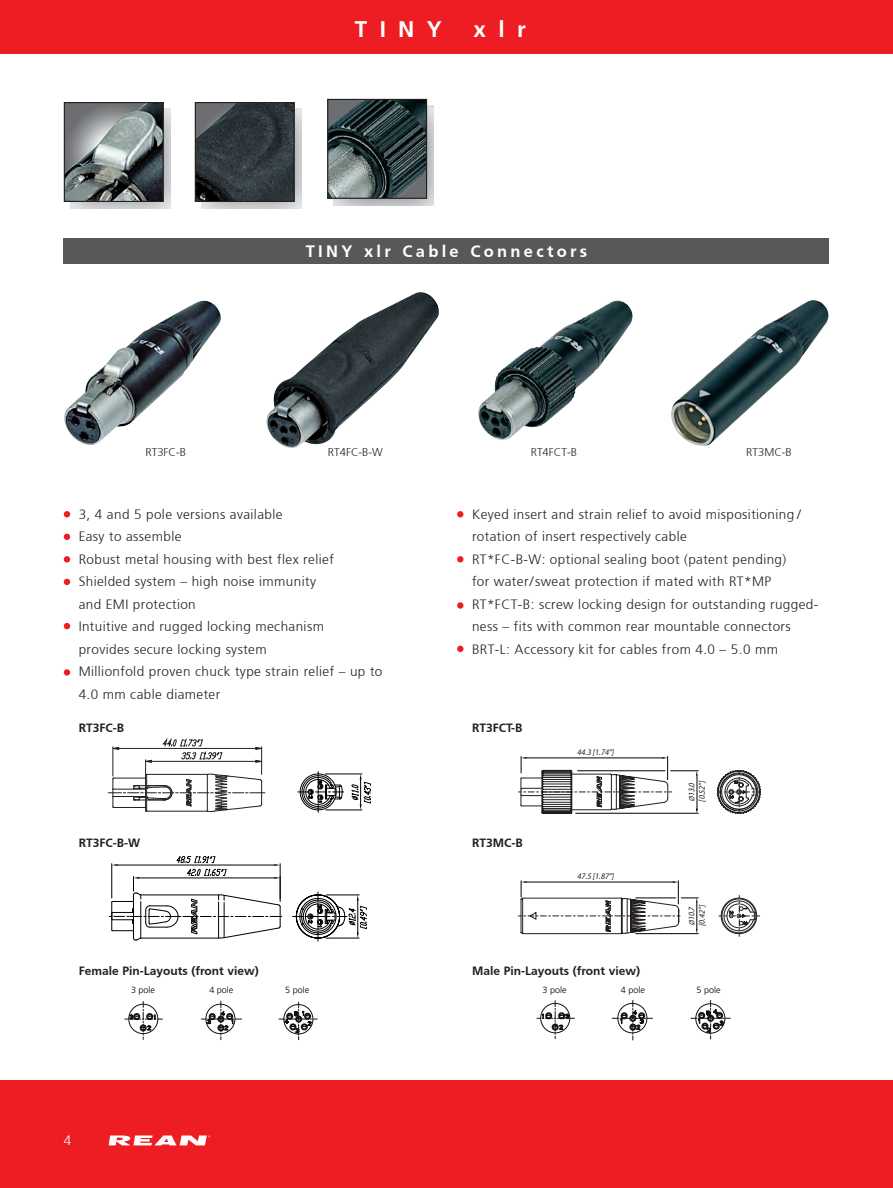
<style>
.page{position:relative;width:893px;height:1188px;background:#fff}
.page>*{position:absolute;margin:0;border:0;box-sizing:border-box;transform-origin:0 0}
.t1{font:700 22.5px "Frutiger";letter-spacing:.55em;color:#fff}
.t2{font:700 16.5px "Frutiger";letter-spacing:.2em;color:#fff}
.t3{font:300 13.5px/22.5px "Frutiger";letter-spacing:.03em;color:#231f20}
.t4{font:300 13.5px "Frutiger";color:#fff}
.t5{font:700 12px "Frutiger";color:#231f20}
.t6{font:300 11.25px "Frutiger";color:#231f20}
.t7{font:300 9px "Frutiger";color:#000}
.t8{font:italic 8.55px/10.2px "Myriad";color:#231f20;scale:.96 1}
.s1{font-size:7.65px}
</style>
<div class="page">
<div style="left:0;top:1080px;width:893px;height:108px;background:#ee1d23"></div>
<svg style="left:109px;top:1136px;width:101px;height:9px"></svg>
<img style="left:478px;top:300px;width:155px;height:140px">
<div style="left:0;top:0;width:893px;height:54px;background:#ee1d23"></div>
<svg style="left:457px;top:511px;width:6px;height:6px"></svg>
<div style="left:457px;top:556px;width:6px;height:7px;background:#ee1d23;border-radius:50%"></div>
<div style="left:457px;top:602px;width:6px;height:7px;background:#ee1d23;border-radius:50%"></div>
<div style="left:64px;top:239px;width:765px;height:25px;background:#57585a"></div>
<img style="left:66px;top:104px;width:96px;height:96px">
<div style="left:64px;top:102px;width:100px;height:100px;border:1px solid #231f20"></div>
<img style="left:197px;top:104px;width:96px;height:96px">
<div style="left:195px;top:102px;width:100px;height:100px;border:1px solid #231f20"></div>
<svg style="left:64px;top:511px;width:6px;height:6px"></svg>
<svg style="left:64px;top:534px;width:6px;height:6px"></svg>
<div style="left:64px;top:556px;width:6px;height:7px;background:#ee1d23;border-radius:50%"></div>
<svg style="left:64px;top:579px;width:6px;height:6px"></svg>
<svg style="left:64px;top:623px;width:6px;height:6px"></svg>
<svg style="left:457px;top:646px;width:6px;height:6px"></svg>
<img style="left:64px;top:301px;width:157px;height:144px">
<img style="left:266px;top:292px;width:173px;height:156px">
<img style="left:671px;top:300px;width:158px;height:146px">
<img style="left:334px;top:109px;width:99px;height:97px">
<img style="left:329px;top:101px;width:96px;height:96px">
<div style="left:327px;top:99px;width:100px;height:100px;border:1px solid #231f20"></div>
<svg style="left:298px;top:772px;width:46px;height:40px"></svg>
<hr style="left:326px;top:810px;width:36px;height:1px;background:#000">
<hr style="left:325px;top:774px;width:37px;height:1px;background:#000">
<svg style="left:350px;top:774px;width:21px;height:36px"></svg>
<svg style="left:108px;top:738px;width:157px;height:74px"></svg>
<svg style="left:109px;top:856px;width:173px;height:85px"></svg>
<svg style="left:293px;top:892px;width:74px;height:49px"></svg>
<svg style="left:717px;top:770px;width:44px;height:44px"></svg>
<svg style="left:518px;top:757px;width:180px;height:57px"></svg>
<svg style="left:719px;top:896px;width:41px;height:40px"></svg>
<svg style="left:518px;top:881px;width:180px;height:53px"></svg>
<svg style="left:125px;top:1001px;width:38px;height:39px"></svg>
<div style="left:128px;top:1004px;width:30px;height:30px;border:1px solid #111312;border-radius:50%"></div>
<svg style="left:201px;top:1001px;width:41px;height:39px"></svg>
<div style="left:206px;top:1004px;width:29px;height:30px;border:1px solid #111312;border-radius:50%"></div>
<svg style="left:279px;top:1002px;width:38px;height:38px"></svg>
<div style="left:284px;top:1004px;width:29px;height:30px;border:1px solid #111312;border-radius:50%"></div>
<svg style="left:536px;top:1000px;width:194px;height:40px"></svg>
<div style="left:64px;top:669px;width:6px;height:7px;background:#ee1d23;border-radius:50%"></div>
<h1 class="t1" style="left:355px;top:16px;width:89px">TINY</h1>
<h1 class="t1" style="left:474px;top:16px;width:54px">xlr</h1>
<p class="t2" style="left:306px;top:241px;width:283px">TINY xlr Cable Connectors</p>
<p class="t6" style="left:145px;top:446px;width:42px">RT3FC-B</p>
<p class="t6" style="left:328px;top:446px;width:57px">RT4FC-B-W</p>
<p class="t6" style="left:531px;top:446px;width:48px">RT4FCT-B</p>
<p class="t6" style="left:746px;top:446px;width:47px">RT3MC-B</p>
<p class="t3" style="left:79px;top:503px;width:305px">3, 4 and 5 pole versions available<br>Easy to assemble<br>Robust metal housing with best flex relief<br>Shielded system – high noise immunity<br>and EMI protection<br>Intuitive and rugged locking mechanism<br>provides secure locking system<br>Millionfold proven chuck type strain relief – up to<br>4.0 mm cable diameter</p>
<p class="t3" style="left:472px;top:503px;width:348px">Keyed insert and strain relief to avoid mispositioning / rotation of insert respectively cable<br>RT*FC-B-W: optional sealing boot (patent pending)<br>for water/sweat protection if mated with RT*MP RT*FCT-B: screw locking design for outstanding rugged&shy;ness – fits with common rear mountable connectors BRT-L: Accessory kit for cables from 4.0 – 5.0 mm</p>
<p class="t5" style="left:79px;top:721px;width:47px">RT3FC-B</p>
<p class="t5" style="left:472px;top:720px;width:52px">RT3FCT-B</p>
<p class="t8" style="left:578px;top:747px;width:40px">44.3 [1.74“]</p>
<p class="t8" style="left:687px;top:802px;width:24px;rotate:-90deg"><span class="s1">Ø</span>13.0 [0.52“]</p>
<p class="t5" style="left:79px;top:836px;width:63px">RT3FC-B-W</p>
<p class="t5" style="left:472px;top:836px;width:52px">RT3MC-B</p>
<p class="t8" style="left:578px;top:872px;width:40px">47.5 [1.87“]</p>
<p class="t8" style="left:687px;top:926px;width:24px;rotate:-90deg"><span class="s1">Ø</span>10.7 [0.42“]</p>
<p class="t5" style="left:79px;top:964px;width:182px">Female Pin-Layouts (front view)</p>
<p class="t5" style="left:472px;top:964px;width:170px">Male Pin-Layouts (front view)</p>
<p class="t7" style="left:131px;top:985px;width:26px">3 pole</p>
<p class="t7" style="left:209px;top:985px;width:26px">4 pole</p>
<p class="t7" style="left:285px;top:985px;width:26px">5 pole</p>
<p class="t7" style="left:543px;top:985px;width:26px">3 pole</p>
<p class="t7" style="left:621px;top:985px;width:26px">4 pole</p>
<p class="t7" style="left:697px;top:985px;width:26px">5 pole</p>
<p class="t4" style="left:64px;top:1133px;width:9px">4</p>
</div>
